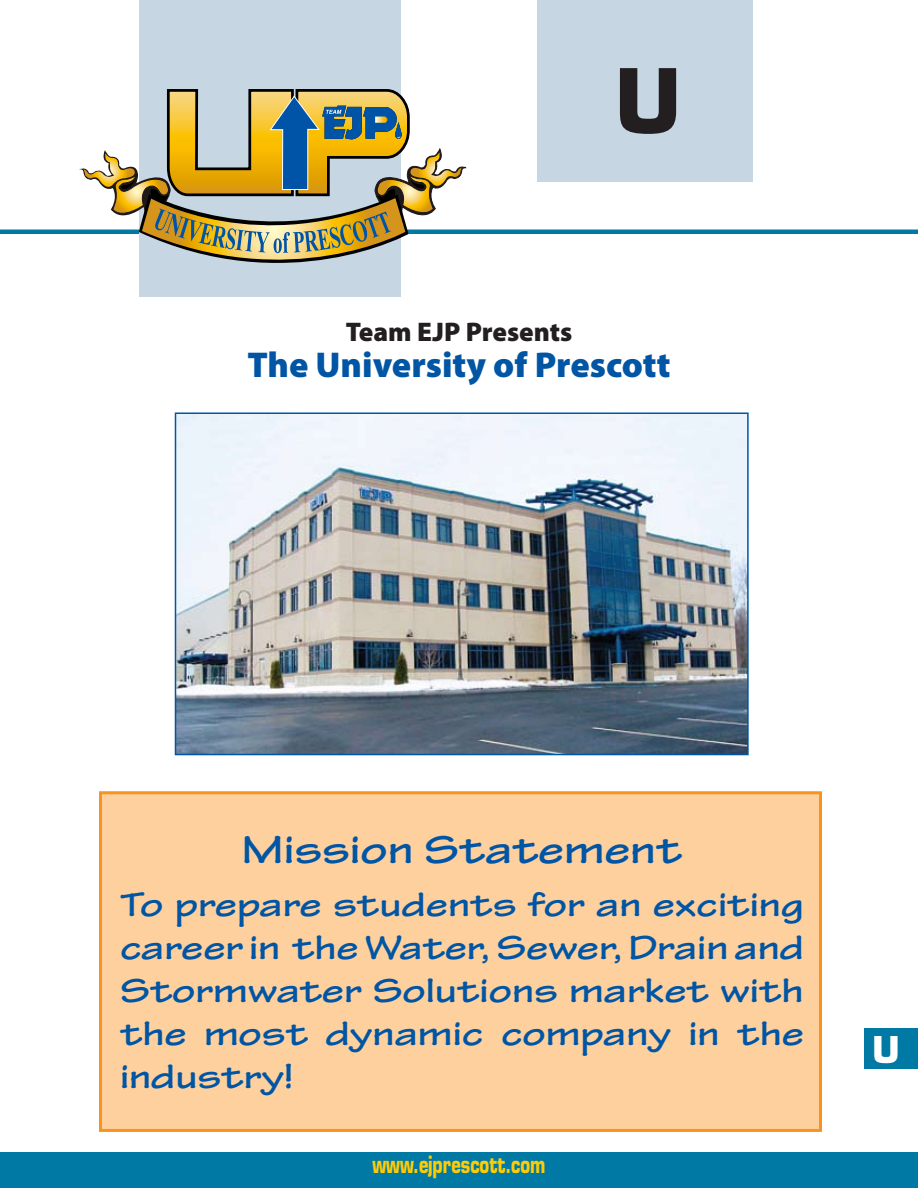
<style>
.page{position:relative;width:918px;height:1188px;background:#fff}
.page>*{position:absolute;margin:0;border:0;box-sizing:border-box;transform-origin:0 0}
.t1{font:700 87px "Eurostile";color:#231f20}
.t2{font:700 expanded 42px "Tekton Pro";color:#0055a4}
.t3{font:700 expanded 36px/43.2px "Tekton Pro";color:#0055a4;text-align:justify}
.t4{font:900 36px "Myriad Pro";color:#0055a4}
.t5{font:700 36px "Eurostile";color:#fff}
.t6{font:900 27px "Myriad Pro";color:#231f20}
.t7{font:700 23.1px "Eurostile";color:#ffcb05;scale:.71 1}
</style>
<div class="page">
<hr style="left:0;top:230px;width:918px;height:4px;background:#0079a4">
<div style="left:537px;top:0;width:216px;height:182px;background:#c7d6e3"></div>
<div style="left:140px;top:0;width:261px;height:297px;background:#c7d6e3"></div>
<div style="left:0;top:1152px;width:918px;height:36px;background:#0079a4"></div>
<div style="left:864px;top:1028px;width:54px;height:41px;background:#0079a4"></div>
<img style="left:178px;top:415px;width:568px;height:337px">
<div style="left:175px;top:412px;width:574px;height:343px;border:2px solid #0055a4"></div>
<div style="left:100px;top:793px;width:720px;height:337px;background:#fed09e"></div>
<div style="left:99px;top:791px;width:723px;height:341px;border:3px solid #f7931e"></div>
<svg style="left:79px;top:88px;width:387px;height:207px"></svg>
<h1 class="t1" style="left:614px;top:48px;width:69px">U</h1>
<p class="t6" style="left:346px;top:313px;width:228px">Team EJP Presents</p>
<p class="t4" style="left:247px;top:340px;width:425px">The University of Prescott</p>
<p class="t2" style="left:242px;top:825px;width:442px">Mission Statement</p>
<p class="t3" style="left:120px;top:883px;width:686px">To prepare students for an exciting career in the Water, Sewer, Drain and Stormwater Solutions market with the most dynamic company in the industry!</p>
<p class="t7" style="left:372px;top:1150px;width:246px">www.ejprescott.com</p>
<p class="t5" style="left:872px;top:1028px;width:29px">U</p>
</div>
